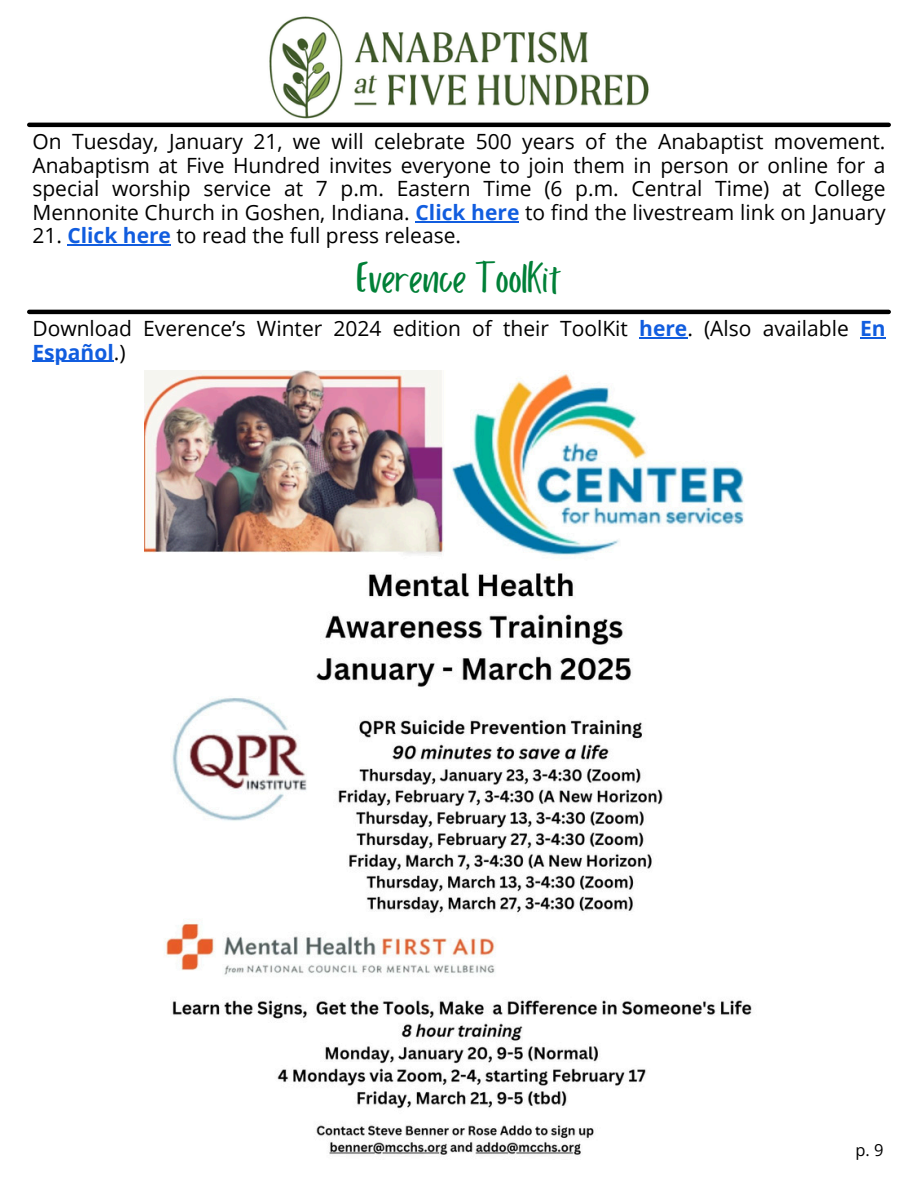
<style>
.page{position:relative;width:918px;height:1188px;background:#fff}
.page>*{position:absolute;margin:0;border:0;box-sizing:border-box;transform-origin:0 0}
.t1{font:45px "Porcelain";color:#008037}
.t2{font:21px/23.7px "Open Sans";color:#000;text-align:justify}
.t3{font:700 21px "Open Sans";color:#115ddf}
.t4{font:16.5px "Open Sans";color:#000}
.s1{font-weight:700;color:#115ddf}
.s2{font-weight:400;color:#000}
</style>
<div class="page">
<hr style="left:29px;top:123px;width:860px;height:4px;background:#000">
<img style="left:269px;top:16px;width:380px;height:103px">
<hr style="left:416px;top:221px;width:103px;height:1px;background:#115ddf">
<hr style="left:67px;top:245px;width:104px;height:1px;background:#115ddf">
<img style="left:145px;top:371px;width:607px;height:784px">
<hr style="left:639px;top:337px;width:48px;height:1px;background:#115ddf">
<svg style="left:860px;top:337px;width:26px;height:1px"></svg>
<hr style="left:32px;top:361px;width:82px;height:1px;background:#115ddf">
<hr style="left:29px;top:310px;width:860px;height:4px;background:#000">
<p class="t2" style="left:32px;top:129px;width:855px">On Tuesday, January 21, we will celebrate 500 years of the Anabaptist movement.<br>Anabaptism at Five Hundred invites everyone to join them in person or online for a special worship service at 7 p.m. Eastern Time (6 p.m. Central Time) at College Mennonite Church in Goshen, Indiana. <span class="s1">Click here</span> to find the livestream link on January</p>
<p class="t2" style="left:32px;top:223px;width:430px">21. <span class="s1">Click here</span> to read the full press release.</p>
<p class="t1" style="left:357px;top:254px;width:206px">Everence ToolKit</p>
<h2 class="t2" style="left:32px;top:316px;width:855px">Download Everence’s Winter 2024 edition of their ToolKit <span class="s1">here</span>. (Also available <span class="s1">En</span></h2>
<h1 class="t3" style="left:32px;top:337px;width:95px">Español<span class="s2">.)</span></h1>
<p class="t4" style="left:855px;top:1138px;width:30px">p. 9</p>
</div>
